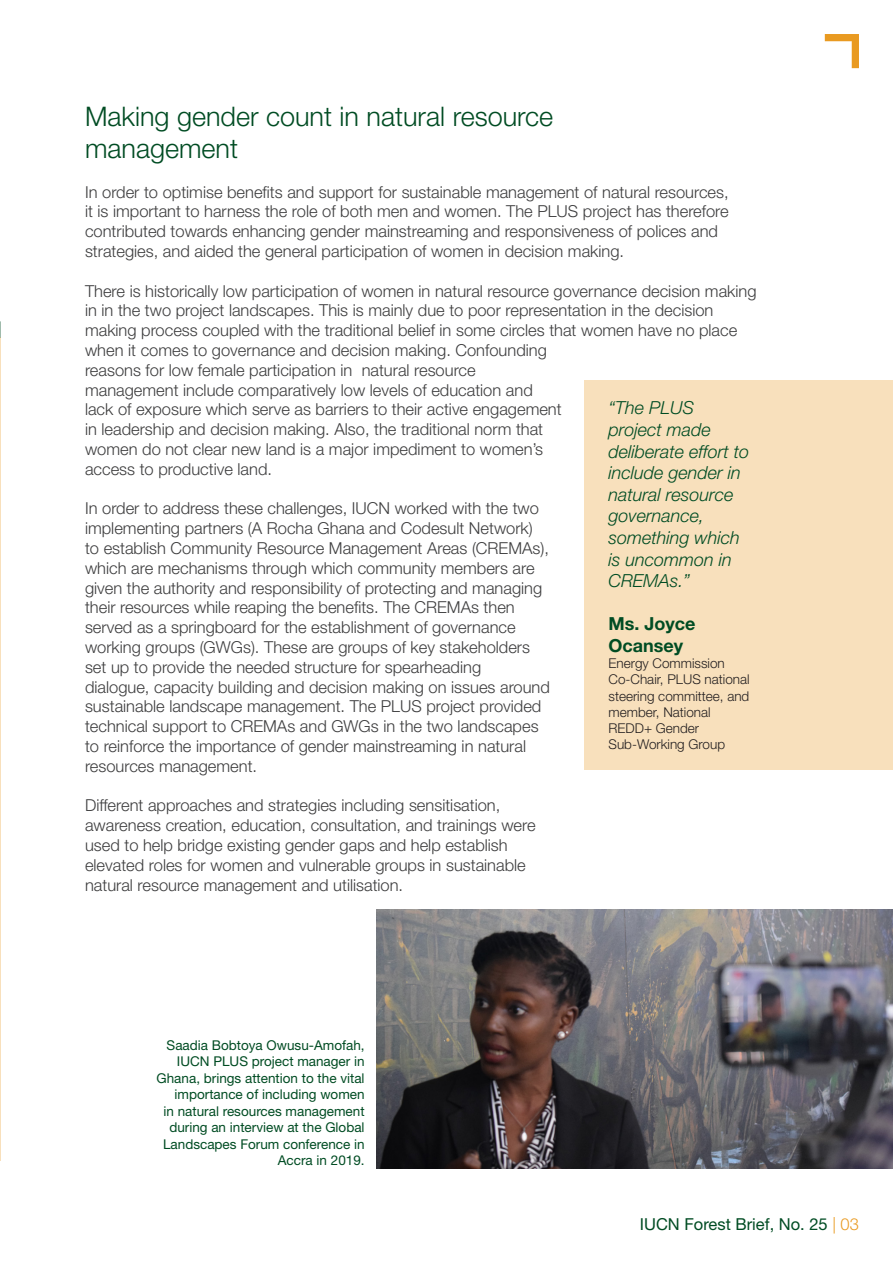
<style>
.page{position:relative;width:893px;height:1263px;background:#fff}
.page>*{position:absolute;margin:0;border:0;box-sizing:border-box;transform-origin:0 0}
.Paragraph_style{font:300 27px "Helvetica Neue LT Std";color:#004c23}
.t1{font:italic 300 18px/21.6px "Helvetica Neue LT Std";color:#004c23}
.t2{font:700 18px/21.6px "Helvetica Neue LT Std";color:#004c23}
.Paragraph_style-2{font:300 16.5px/19.8px "Helvetica Neue LT Std";color:#3e3e3f}
.t3{font:16.5px "Helvetica Neue LT Std";color:#004c23}
.Paragraph_style-3{font:13.5px/16.5px "Helvetica Neue LT Std";color:#004c23;text-align:right}
.t4{font:300 13.5px/16.2px "Helvetica Neue LT Std";color:#231f20;text-align:justify}
.s1{font-weight:300;color:#e99a21}
</style>
<div class="page">
<div style="left:585px;top:381px;width:308px;height:389px;background:#f8e0bc"></div>
<hr style="left:0;top:337px;width:1px;height:823px;background:#e99a21">
<svg style="left:825px;top:34px;width:34px;height:34px"></svg>
<img style="left:376px;top:910px;width:517px;height:258px">
<svg style="left:0;top:321px;width:1px;height:17px"></svg>
<p class="Paragraph_style" style="left:85px;top:99px;width:470px">Making gender count in natural resource</p>
<p class="Paragraph_style" style="left:85px;top:132px;width:155px">management</p>
<p class="Paragraph_style-2" style="left:85px;top:181px;width:645px">In order to optimise benefits and support for sustainable management of natural resources, it is important to harness the role of both men and women. The PLUS project has therefore contributed towards enhancing gender mainstreaming and responsiveness of polices and strategies, and aided the general participation of women in decision making.</p>
<p class="Paragraph_style-2" style="left:85px;top:280px;width:673px">There is historically low participation of women in natural resource governance decision making in in the two project landscapes. This is mainly due to poor representation in the decision making process coupled with the traditional belief in some circles that women have no place when it comes to governance and decision making. Confounding<br>reasons for low female participation in natural resource<br>management include comparatively low levels of education and<br>lack of exposure which serve as barriers to their active engagement<br>in leadership and decision making. Also, the traditional norm that<br>women do not clear new land is a major impediment to women’s<br>access to productive land.</p>
<p class="Paragraph_style-2" style="left:85px;top:498px;width:466px">In order to address these challenges, IUCN worked with the two implementing partners (A Rocha Ghana and Codesult Network) to establish Community Resource Management Areas (CREMAs), which are mechanisms through which community members are given the authority and responsibility of protecting and managing their resources while reaping the benefits. The CREMAs then served as a springboard for the establishment of governance working groups (GWGs). These are groups of key stakeholders set up to provide the needed structure for spearheading<br>dialogue, capacity building and decision making on issues around sustainable landscape management. The PLUS project provided technical support to CREMAs and GWGs in the two landscapes to reinforce the importance of gender mainstreaming in natural resources management.</p>
<p class="Paragraph_style-2" style="left:85px;top:795px;width:452px">Different approaches and strategies including sensitisation, awareness creation, education, consultation, and trainings were used to help bridge existing gender gaps and help establish elevated roles for women and vulnerable groups in sustainable</p>
<p class="Paragraph_style-2" style="left:85px;top:874px;width:320px">natural resource management and utilisation.</p>
<p class="t1" style="left:609px;top:397px;width:142px">“The PLUS project made deliberate effort to include gender in natural resource governance, something which is uncommon in<br>CREMAs.”</p>
<p class="t2" style="left:609px;top:613px;width:89px">Ms. Joyce<br>Ocansey</p>
<p class="t4" style="left:609px;top:655px;width:118px">Energy Commission</p>
<p class="t4" style="left:609px;top:671px;width:143px">Co-Chair, PLUS national steering committee, and member, National</p>
<p class="t4" style="left:609px;top:720px;width:92px">REDD+ Gender</p>
<p class="t4" style="left:609px;top:736px;width:118px">Sub-Working Group</p>
<p class="Paragraph_style-3" style="left:157px;top:1036px;width:210px">Saadia Bobtoya Owusu-Amofah,<br>IUCN PLUS project manager in<br>Ghana, brings attention to the vital importance of including women<br>in natural resources management during an interview at the Global<br>Landscapes Forum conference in<br>Accra in 2019.</p>
<p class="t3" style="left:640px;top:1214px;width:221px">IUCN Forest Brief, No. 25 <span class="s1">| 03</span></p>
</div>
